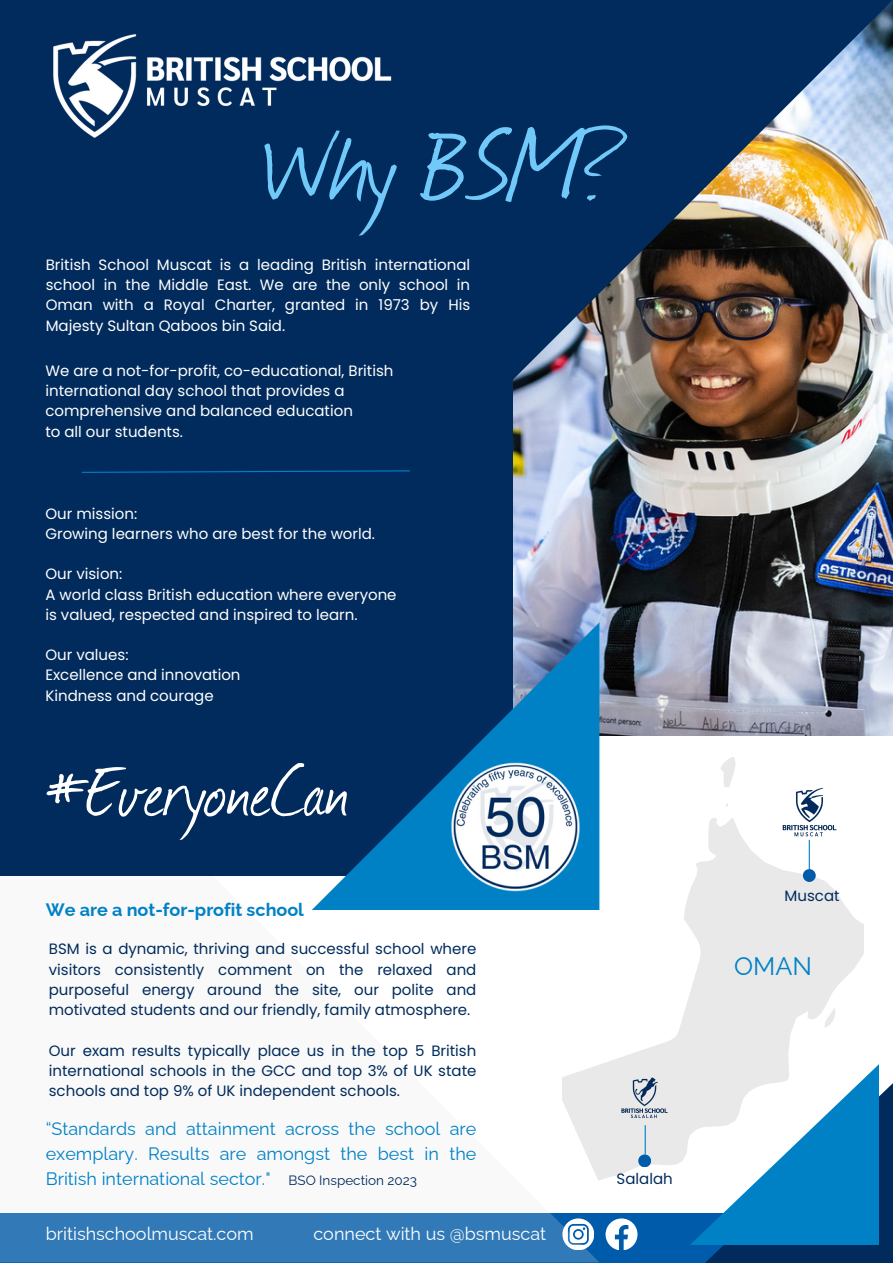
<style>
.page{position:relative;width:893px;height:1264px;background:#fff}
.page>*{position:absolute;margin:0;border:0;box-sizing:border-box;transform-origin:0 0}
.t1{font:119.85px "Journal";letter-spacing:-.01em;color:#70c9f8}
.t2{font:83.85px "Journal";color:#fff}
.t3{font:25.35px "Raleway";color:#0081c6}
.t4{font:18px/24.8px "Raleway";color:#0081c6;text-align:justify}
.t5{font:18px "Raleway";color:#fff}
.t6{font:700 18px "Raleway";color:#0081c6}
.t7{font:15px/20.2px "Poppins";color:#fff;text-align:justify}
.t8{font:15px/20.2px "Poppins";color:#002b5c;text-align:justify}
.t9{font:13.5px "Raleway";color:#002b5c}
</style>
<div class="page">
<div style="left:0;top:1213px;width:892px;height:49px;background:#005cab"></div>
<svg style="left:0;top:875px;width:599px;height:387px"></svg>
<img style="left:512px;top:0;width:380px;height:736px">
<div style="left:0;top:0;width:512px;height:875px;background:#002b5c"></div>
<svg style="left:81px;top:470px;width:329px;height:3px"></svg>
<img style="left:53px;top:34px;width:339px;height:104px">
<svg style="left:562px;top:757px;width:301px;height:423px"></svg>
<div style="left:802px;top:869px;width:13px;height:13px;background:#005cab;border-radius:50%"></div>
<svg style="left:690px;top:1063px;width:202px;height:199px"></svg>
<svg style="left:312px;top:622px;width:287px;height:288px"></svg>
<img style="left:446px;top:757px;width:138px;height:138px">
<svg style="left:562px;top:1218px;width:32px;height:31px"></svg>
<svg style="left:605px;top:1218px;width:32px;height:31px"></svg>
<img style="left:781px;top:784px;width:56px;height:56px">
<hr style="left:808px;top:839px;width:1px;height:30px;background:#0081c6">
<div style="left:638px;top:1154px;width:13px;height:13px;background:#005cab;border-radius:50%"></div>
<svg style="left:644px;top:1125px;width:1px;height:29px"></svg>
<img style="left:620px;top:1073px;width:48px;height:48px">
<p class="t1" style="left:262px;top:84px;width:363px">Why BSM?</p>
<p class="t7" style="left:46px;top:254px;width:426px">British School Muscat is a leading British international school in the Middle East. We are the only school in Oman with a Royal Charter, granted in 1973 by His Majesty Sultan Qaboos bin Said.</p>
<p class="t7" style="left:45px;top:360px;width:349px">We are a not-for-profit, co-educational, British international day school that provides a</p>
<p class="t7" style="left:45px;top:401px;width:309px">comprehensive and balanced education</p>
<p class="t7" style="left:45px;top:421px;width:139px">to all our students.</p>
<p class="t7" style="left:45px;top:503px;width:93px">Our mission:</p>
<p class="t7" style="left:45px;top:523px;width:331px">Growing learners who are best for the world.</p>
<p class="t7" style="left:45px;top:564px;width:78px">Our vision:</p>
<p class="t7" style="left:45px;top:584px;width:352px">A world class British education where everyone</p>
<p class="t7" style="left:45px;top:604px;width:313px">is valued, respected and inspired to learn.</p>
<p class="t7" style="left:45px;top:645px;width:85px">Our values:</p>
<p class="t7" style="left:45px;top:665px;width:197px">Excellence and innovation</p>
<p class="t7" style="left:45px;top:685px;width:170px">Kindness and courage</p>
<p class="t2" style="left:45px;top:733px;width:305px">#EveryoneCan</p>
<p class="t6" style="left:46px;top:898px;width:260px">We are a not-for-profit school</p>
<p class="t8" style="left:49px;top:939px;width:429px">BSM is a dynamic, thriving and successful school where visitors consistently comment on the relaxed and purposeful energy around the site, our polite and motivated students and our friendly, family atmosphere.</p>
<p class="t8" style="left:49px;top:1040px;width:429px">Our exam results typically place us in the top 5 British international schools in the GCC and top 3% of UK state schools and top 9% of UK independent schools.</p>
<p class="t4" style="left:46px;top:1116px;width:432px">“Standards and attainment across the school are exemplary. Results are amongst the best in the British international sector."</p>
<p class="t9" style="left:288px;top:1172px;width:130px">BSO Inspection 2023</p>
<p class="t5" style="left:46px;top:1222px;width:209px">britishschoolmuscat.com</p>
<p class="t5" style="left:313px;top:1222px;width:234px">connect with us @bsmuscat</p>
<p class="t8" style="left:616px;top:1168px;width:58px">Salalah</p>
<p class="t8" style="left:784px;top:885px;width:56px">Muscat</p>
<p class="t3" style="left:734px;top:951px;width:79px">OMAN</p>
</div>
